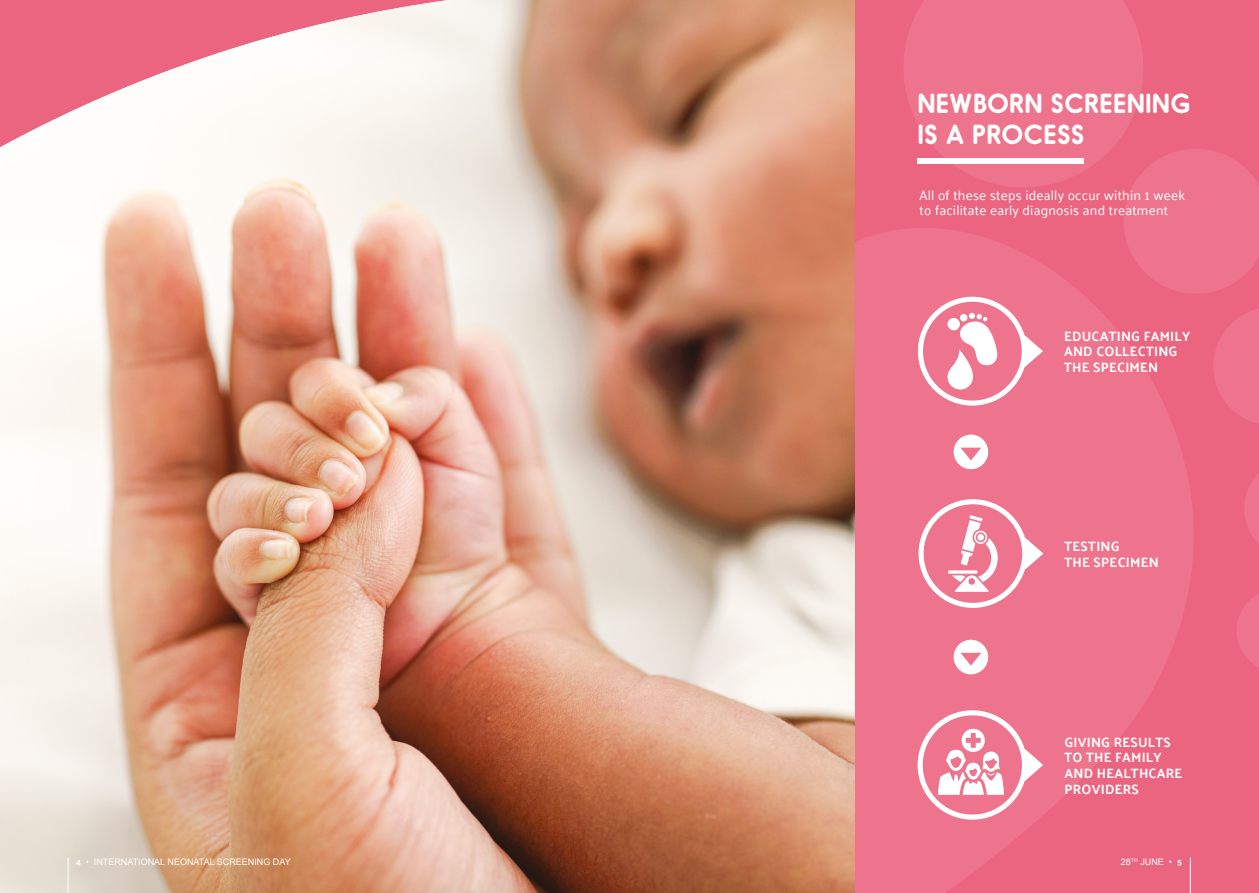
<style>
.page{position:relative;width:1259px;height:893px;background:#fff}
.page>*{position:absolute;margin:0;border:0;box-sizing:border-box;transform-origin:0 0}
.t1{font:25.8px/30.9px "Hiruko Pro";color:#fff}
.t2{font:700 13.5px/15.8px "Palanquin";letter-spacing:.015em;color:#fff}
.t3{font:13.5px/15.8px "Palanquin";letter-spacing:.015em;color:#fff}
.t4{font:9px "Arial";color:#fff}
.s1{font-family:"Palanquin";font-weight:700}
</style>
<div class="page">
<img style="left:0;top:0;width:629px;height:893px">
<hr style="left:68px;top:858px;width:1px;height:35px;background:#fff">
<div style="left:852px;top:0;width:407px;height:893px;background:#ec6580"></div>
<svg style="left:1237px;top:594px;width:22px;height:73px"></svg>
<svg style="left:1245px;top:474px;width:14px;height:70px"></svg>
<svg style="left:1124px;top:149px;width:135px;height:275px"></svg>
<svg style="left:904px;top:0;width:256px;height:204px;fill:#ed748c"></svg>
<svg style="left:855px;top:224px;width:350px;height:669px;fill:#ed748c"></svg>
<svg style="left:629px;top:0;width:226px;height:893px;background:#cc987d"></svg>
<div style="left:917px;top:158px;width:166px;height:6px;background:#fff"></div>
<svg style="left:938px;top:729px;width:66px;height:66px"></svg>
<svg style="left:953px;top:435px;width:35px;height:34px"></svg>
<svg style="left:953px;top:640px;width:35px;height:34px"></svg>
<svg style="left:968px;top:312px;width:7px;height:7px"></svg>
<svg style="left:947px;top:314px;width:50px;height:76px"></svg>
<div style="left:918px;top:297px;width:109px;height:109px;border:5px solid #fff;border-radius:50%"></div>
<svg style="left:1024px;top:335px;width:19px;height:33px"></svg>
<svg style="left:948px;top:570px;width:29px;height:4px"></svg>
<svg style="left:952px;top:515px;width:51px;height:77px"></svg>
<div style="left:918px;top:499px;width:109px;height:109px;border:5px solid #fff;border-radius:50%"></div>
<svg style="left:1024px;top:537px;width:19px;height:33px"></svg>
<div style="left:917px;top:710px;width:110px;height:110px;border:5px solid #fff;border-radius:50%"></div>
<svg style="left:1024px;top:748px;width:19px;height:33px"></svg>
<hr style="left:1190px;top:858px;width:1px;height:35px;background:#fff">
<p class="t4" style="left:76px;top:856px;width:216px"><span class="s1">4</span> • INTERNATIONAL NEONATAL SCREENING DAY</p>
<h1 class="t1" style="left:917px;top:88px;width:275px">NEWBORN SCREENING<br>IS A PROCESS</h1>
<p class="t3" style="left:919px;top:187px;width:267px">All of these steps ideally occur within 1 week to facilitate early diagnosis and treatment</p>
<p class="t2" style="left:1064px;top:328px;width:128px">EDUCATING FAMILY<br>AND COLLECTING<br>THE SPECIMEN</p>
<p class="t2" style="left:1064px;top:539px;width:96px">TESTING<br>THE SPECIMEN</p>
<p class="t2" style="left:1064px;top:734px;width:119px">GIVING RESULTS<br>TO THE FAMILY<br>AND HEALTHCARE<br>PROVIDERS</p>
<p class="t4" style="left:1121px;top:856px;width:63px">28<sup>TH</sup> JUNE • <span class="s1">5</span></p>
</div>
